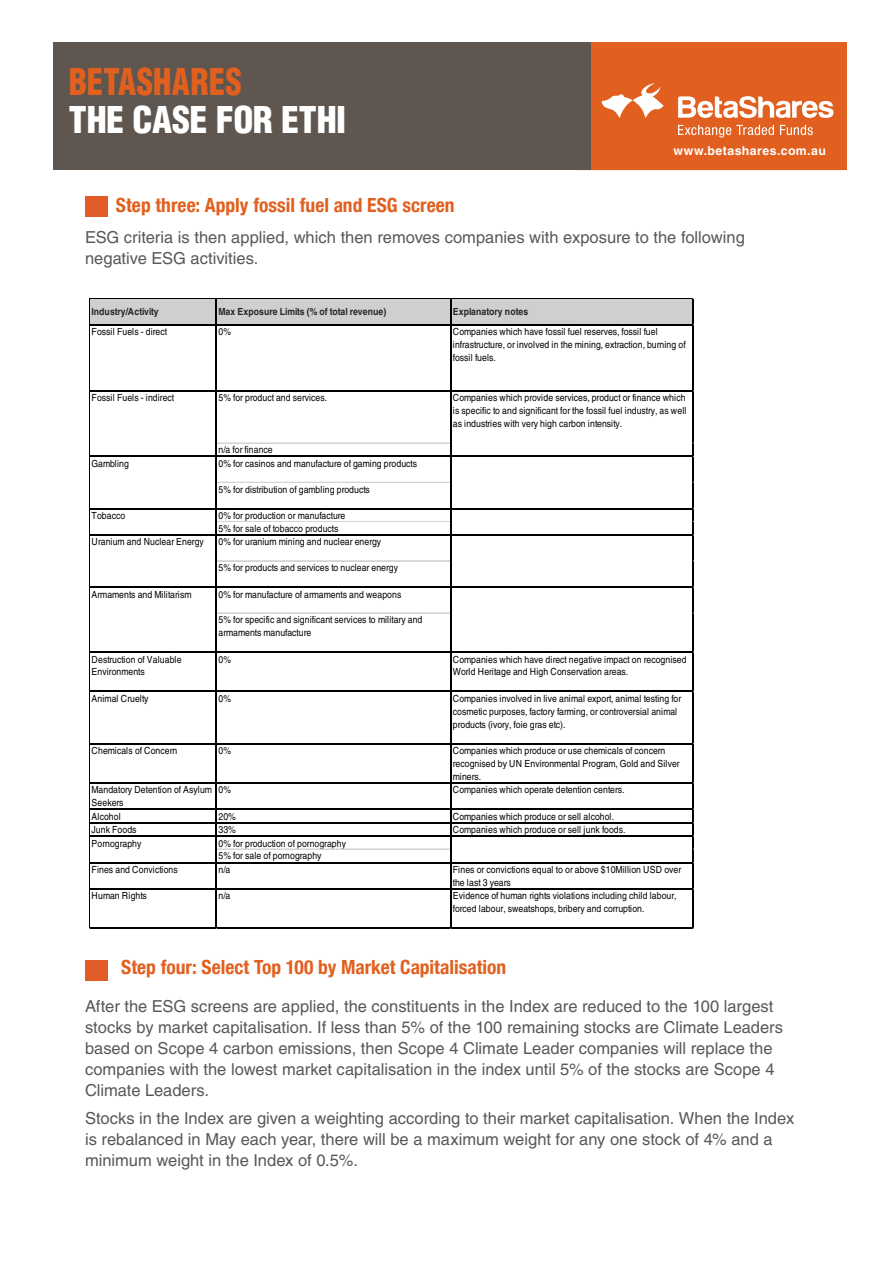
<style>
.page{position:relative;width:893px;height:1263px;background:#fff}
.page>*{position:absolute;margin:0;border:0;box-sizing:border-box;transform-origin:0 0}
.t1{font:900 condensed 36px "Helvetica LT Std";letter-spacing:-.01em;color:#fff}
.t2{font:900 condensed 36px "Helvetica LT Std";letter-spacing:.005em;color:#e1601f;scale:.91 1}
.Fact_-_Summary_Subhe{font:700 condensed 19.5px "Helvetica Neue LT Com";color:#e1601f}
.Fact_-_Summary_Subhe-2{font:16.5px/21px "Helvetica LT Std";color:#57585a}
.t3{font:700 12.3px "Helvetica LT Std";letter-spacing:.035em;color:#fff}
.t4{font:9.75px/12.9px "Helvetica LT Std";letter-spacing:.005em;color:#000;scale:.88 1}
.t5{font:700 9.75px "Helvetica LT Std";letter-spacing:.005em;color:#262626;scale:.88 1}
</style>
<div class="page">
<div style="left:90px;top:299px;width:604px;height:26px;background:#d0cece"></div>
<hr style="left:90px;top:298px;width:604px;height:1px;background:#000">
<hr style="left:90px;top:324px;width:604px;height:1px;background:#000">
<hr style="left:90px;top:390px;width:604px;height:1px;background:#000">
<hr style="left:217px;top:443px;width:233px;height:1px;background:#d4d4d4">
<hr style="left:90px;top:456px;width:604px;height:1px;background:#000">
<hr style="left:217px;top:482px;width:233px;height:1px;background:#d4d4d4">
<hr style="left:90px;top:508px;width:604px;height:1px;background:#000">
<hr style="left:217px;top:521px;width:233px;height:1px;background:#d4d4d4">
<hr style="left:90px;top:534px;width:604px;height:2px;background:#000">
<hr style="left:217px;top:560px;width:233px;height:1px;background:#d4d4d4">
<hr style="left:217px;top:561px;width:233px;height:1px;background:#d4d4d4">
<hr style="left:90px;top:586px;width:604px;height:2px;background:#000">
<hr style="left:217px;top:613px;width:233px;height:1px;background:#d4d4d4">
<hr style="left:90px;top:651px;width:604px;height:2px;background:#000">
<hr style="left:90px;top:691px;width:604px;height:1px;background:#000">
<hr style="left:90px;top:743px;width:604px;height:1px;background:#000">
<hr style="left:90px;top:782px;width:604px;height:1px;background:#000">
<hr style="left:90px;top:808px;width:604px;height:2px;background:#000">
<hr style="left:90px;top:822px;width:604px;height:1px;background:#000">
<hr style="left:90px;top:835px;width:604px;height:2px;background:#000">
<hr style="left:217px;top:849px;width:233px;height:1px;background:#d4d4d4">
<hr style="left:90px;top:862px;width:604px;height:1px;background:#000">
<hr style="left:90px;top:888px;width:604px;height:1px;background:#000">
<hr style="left:89px;top:298px;width:1px;height:631px;background:#000">
<hr style="left:216px;top:299px;width:1px;height:630px;background:#000">
<hr style="left:450px;top:299px;width:1px;height:630px;background:#000">
<hr style="left:90px;top:927px;width:604px;height:2px;background:#000">
<hr style="left:693px;top:299px;width:1px;height:630px;background:#000">
<div style="left:85px;top:196px;width:22px;height:21px;background:#e35b26"></div>
<div style="left:85px;top:960px;width:22px;height:21px;background:#e35b26"></div>
<div style="left:576px;top:43px;width:270px;height:127px;background:#e1601f"></div>
<div style="left:53px;top:43px;width:538px;height:127px;background:#5f574f"></div>
<svg style="left:601px;top:83px;width:63px;height:35px"></svg>
<svg style="left:678px;top:96px;width:155px;height:42px"></svg>
<p class="t2" style="left:69px;top:59px;width:192px">BETASHARES</p>
<p class="t1" style="left:69px;top:97px;width:279px">THE CASE FOR ETHI</p>
<p class="Fact_-_Summary_Subhe" style="left:116px;top:193px;width:340px">Step three: Apply fossil fuel and ESG screen</p>
<p class="t3" style="left:673px;top:143px;width:154px">www.betashares.com.au</p>
<p class="Fact_-_Summary_Subhe-2" style="left:85px;top:226px;width:661px">ESG criteria is then applied, which then removes companies with exposure to the following negative ESG activities.</p>
<p class="t5" style="left:92px;top:306px;width:78px">Industry/Activity</p>
<p class="t5" style="left:219px;top:306px;width:192px">Max Exposure Limits (% of total revenue)</p>
<p class="t5" style="left:453px;top:306px;width:87px">Explanatory notes</p>
<p class="t4" style="left:92px;top:325px;width:87px">Fossil Fuels - direct</p>
<p class="t4" style="left:219px;top:325px;width:16px">0%</p>
<p class="t4" style="left:453px;top:325px;width:266px">Companies which have fossil fuel reserves, fossil fuel infrastructure, or involved in the mining, extraction, burning of fossil fuels.</p>
<p class="t4" style="left:219px;top:391px;width:125px">5% for product and services.</p>
<p class="t4" style="left:92px;top:391px;width:95px">Fossil Fuels - indirect</p>
<p class="t4" style="left:453px;top:391px;width:267px;text-align:justify">Companies which provide services, product or finance which is specific to and significant for the fossil fuel industry, as well as industries with very high carbon intensity.</p>
<p class="t4" style="left:92px;top:457px;width:44px">Gambling</p>
<p class="t4" style="left:219px;top:443px;width:227px;line-height:13.5px">n/a for finance<br>0% for casinos and manufacture of gaming products</p>
<p class="t4" style="left:219px;top:483px;width:173px">5% for distribution of gambling products</p>
<p class="t4" style="left:219px;top:509px;width:186px">0% for production or manufacture<br>5% for sale of tobacco products<br>0% for uranium mining and nuclear energy</p>
<p class="t4" style="left:219px;top:561px;width:206px">5% for products and services to nuclear energy</p>
<p class="t4" style="left:219px;top:588px;width:209px">0% for manufacture of armaments and weapons</p>
<p class="t4" style="left:219px;top:613px;width:233px">5% for specific and significant services to military and armaments manufacture</p>
<p class="t4" style="left:92px;top:509px;width:40px">Tobacco</p>
<p class="t4" style="left:92px;top:535px;width:129px">Uranium and Nuclear Energy</p>
<p class="t4" style="left:92px;top:588px;width:115px">Armaments and Militarism</p>
<p class="t4" style="left:92px;top:653px;width:104px">Destruction of Valuable<br>Environments</p>
<p class="t4" style="left:219px;top:653px;width:16px">0%</p>
<p class="t4" style="left:453px;top:653px;width:267px">Companies which have direct negative impact on recognised<br>World Heritage and High Conservation areas.</p>
<p class="t4" style="left:92px;top:692px;width:66px">Animal Cruelty</p>
<p class="t4" style="left:219px;top:692px;width:16px">0%</p>
<p class="t4" style="left:453px;top:692px;width:261px">Companies involved in live animal export, animal testing for cosmetic purposes, factory farming, or controversial animal products (ivory, foie gras etc).</p>
<p class="t4" style="left:92px;top:744px;width:99px">Chemicals of Concern</p>
<p class="t4" style="left:219px;top:744px;width:16px">0%</p>
<p class="t4" style="left:453px;top:744px;width:259px">Companies which produce or use chemicals of concern recognised by UN Environmental Program, Gold and Silver miners.</p>
<p class="t4" style="left:92px;top:783px;width:139px">Mandatory Detention of Asylum<br>Seekers</p>
<p class="t4" style="left:219px;top:783px;width:16px">0%</p>
<p class="t4" style="left:453px;top:783px;width:197px">Companies which operate detention centers.</p>
<p class="t4" style="left:92px;top:810px;width:35px">Alcohol</p>
<p class="t4" style="left:219px;top:810px;width:21px">20%</p>
<p class="t4" style="left:453px;top:810px;width:185px">Companies which produce or sell alcohol.</p>
<p class="t4" style="left:92px;top:823px;width:53px">Junk Foods</p>
<p class="t4" style="left:219px;top:823px;width:21px">33%</p>
<p class="t4" style="left:453px;top:823px;width:198px">Companies which produce or sell junk foods.</p>
<p class="t4" style="left:219px;top:837px;width:146px">0% for production of pornography<br>5% for sale of pornography</p>
<p class="t4" style="left:92px;top:863px;width:100px">Fines and Convictions</p>
<p class="t4" style="left:219px;top:863px;width:15px">n/a</p>
<p class="t4" style="left:453px;top:863px;width:261px">Fines or convictions equal to or above $10Million USD over the last 3 years</p>
<p class="t4" style="left:92px;top:889px;width:64px">Human Rights</p>
<p class="t4" style="left:219px;top:889px;width:15px">n/a</p>
<p class="t4" style="left:453px;top:889px;width:256px">Evidence of human rights violations including child labour, forced labour, sweatshops, bribery and corruption.</p>
<p class="t4" style="left:92px;top:837px;width:58px">Pornography</p>
<p class="Fact_-_Summary_Subhe" style="left:121px;top:955px;width:387px">Step four: Select Top 100 by Market Capitalisation</p>
<p class="Fact_-_Summary_Subhe-2" style="left:85px;top:995px;width:700px">After the ESG screens are applied, the constituents in the Index are reduced to the 100 largest stocks by market capitalisation. If less than 5% of the 100 remaining stocks are Climate Leaders based on Scope 4 carbon emissions, then Scope 4 Climate Leader companies will replace the companies with the lowest market capitalisation in the index until 5% of the stocks are Scope 4<br>Climate Leaders.</p>
<p class="Fact_-_Summary_Subhe-2" style="left:85px;top:1107px;width:711px">Stocks in the Index are given a weighting according to their market capitalisation. When the Index is rebalanced in May each year, there will be a maximum weight for any one stock of 4% and a minimum weight in the Index of 0.5%.</p>
</div>
